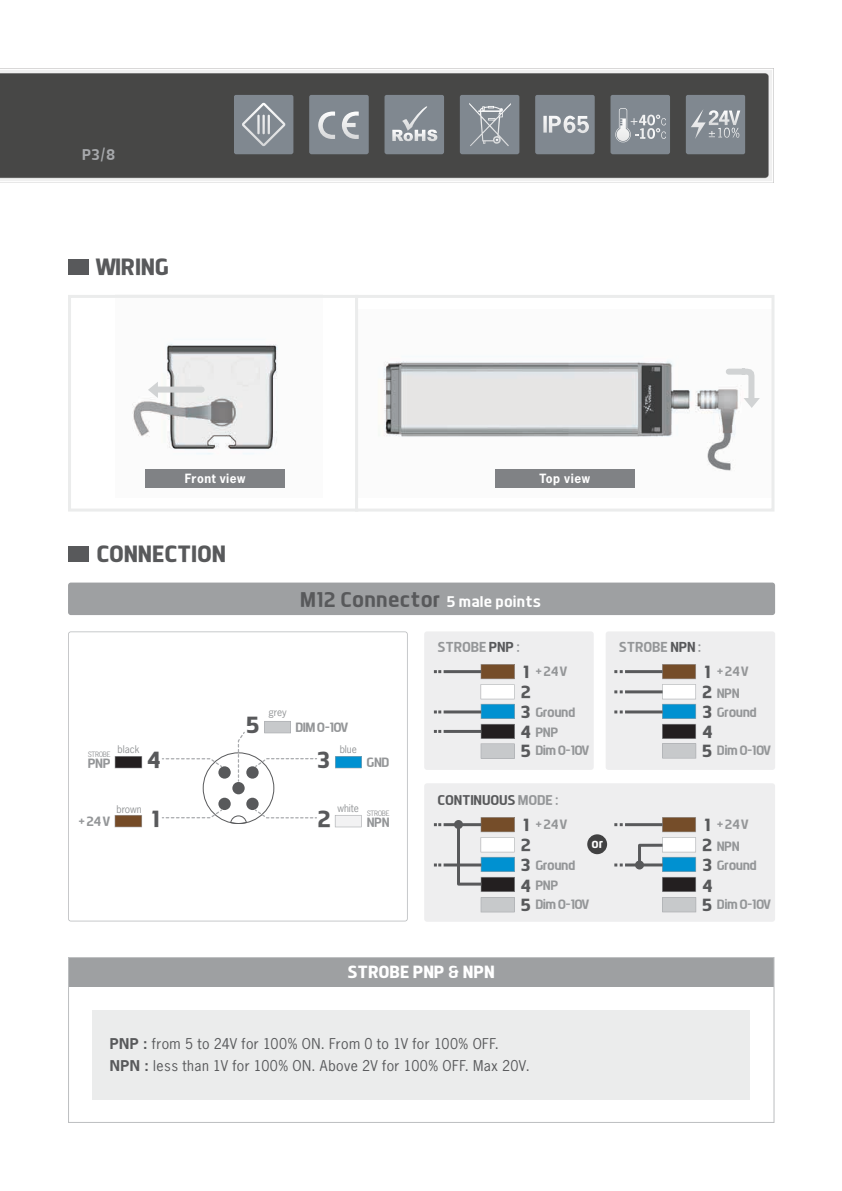
<style>
.page{position:relative;width:842px;height:1191px;background:#fff}
.page>*{position:absolute;margin:0;border:0;box-sizing:border-box;transform-origin:0 0}
.t1{font:700 24px "Dyno";color:#58595b}
.t2{font:700 23.8px "Dyno";color:#58595b}
.t3{font:22px "Dyno";color:#58595b}
.t4{font:700 18px/20.2px "Dyno";color:#58595b;text-align:justify}
.t5{font:700 18px "Dyno";color:#fff}
.t6{font:16px "Dyno";color:#a7a9ac}
.t7{font:14.8px "Dyno";letter-spacing:-.025em;color:#949698}
.t8{font:14.6px "Dyno";letter-spacing:-.025em;color:#58595b}
.t9{font:14px/22px "News Gothic Std";letter-spacing:.03em;color:#58595b}
.t10{font:14px/20px "Dyno";letter-spacing:-.05em;color:#949698}
.t11{font:13.8px "Dyno";letter-spacing:-.05em;color:#949698}
.t12{font:13.2px "Dyno";color:#fff}
.t13{font:700 12px "News Gothic Std";letter-spacing:.04em;color:#fff}
.t14{font:10px "News Gothic Std";color:#949698}
.t15{font:7px "News Gothic Std";letter-spacing:-.05em;color:#949698}
.s1{font-size:16px;color:#fff}
.s2{color:#58595b}
.s3{font-size:14.6px}
.s4{font-weight:700;font-size:18px;color:#58595b}
.s5{color:#949698}
.s6{font-weight:400}
.s7{font-weight:700}
</style>
<div class="page">
<img style="left:0;top:68px;width:774px;height:114px">
<div style="left:234px;top:95px;width:59px;height:59px;background:#808890;border-radius:2px"></div>
<svg style="left:242px;top:103px;width:43px;height:43px"></svg>
<div style="left:309px;top:95px;width:60px;height:59px;background:#808890;border-radius:2px"></div>
<svg style="left:318px;top:111px;width:17px;height:28px"></svg>
<svg style="left:342px;top:111px;width:17px;height:28px"></svg>
<div style="left:384px;top:95px;width:60px;height:59px;background:#808890;border-radius:2px"></div>
<svg style="left:392px;top:106px;width:45px;height:35px"></svg>
<div style="left:460px;top:95px;width:59px;height:59px;background:#808890;border-radius:2px"></div>
<svg style="left:469px;top:103px;width:42px;height:43px"></svg>
<div style="left:535px;top:95px;width:60px;height:59px;background:#808890;border-radius:2px"></div>
<div style="left:610px;top:95px;width:60px;height:59px;background:#808890;border-radius:2px"></div>
<div style="left:686px;top:95px;width:59px;height:59px;background:#808890;border-radius:2px"></div>
<svg style="left:691px;top:110px;width:49px;height:29px"></svg>
<svg style="left:543px;top:116px;width:46px;height:17px"></svg>
<svg style="left:615px;top:108px;width:51px;height:34px"></svg>
<div style="left:68px;top:546px;width:20px;height:16px;background:#58595b"></div>
<div style="left:68px;top:259px;width:20px;height:15px;background:#58595b"></div>
<svg style="left:68px;top:631px;width:340px;height:290px"></svg>
<div style="left:68px;top:582px;width:707px;height:33px;background:#9ea0a2;border-radius:3px"></div>
<div style="left:424px;top:631px;width:170px;height:139px;background:#eeeeef;border-radius:3px"></div>
<div style="left:424px;top:783px;width:351px;height:138px;background:#eeeeef;border-radius:3px"></div>
<svg style="left:481px;top:664px;width:34px;height:94px"></svg>
<hr style="left:444px;top:670px;width:37px;height:3px;background:#58595b">
<hr style="left:444px;top:710px;width:37px;height:3px;background:#58595b">
<hr style="left:444px;top:730px;width:37px;height:3px;background:#58595b">
<svg style="left:434px;top:670px;width:7px;height:3px"></svg>
<svg style="left:434px;top:710px;width:7px;height:3px"></svg>
<svg style="left:434px;top:730px;width:7px;height:3px"></svg>
<div style="left:606px;top:631px;width:169px;height:139px;background:#eeeeef;border-radius:3px"></div>
<hr style="left:625px;top:670px;width:38px;height:3px;background:#58595b">
<hr style="left:625px;top:710px;width:38px;height:3px;background:#58595b">
<hr style="left:625px;top:690px;width:38px;height:3px;background:#58595b">
<svg style="left:614px;top:670px;width:9px;height:3px"></svg>
<svg style="left:614px;top:710px;width:9px;height:3px"></svg>
<svg style="left:614px;top:690px;width:9px;height:3px"></svg>
<hr style="left:444px;top:823px;width:37px;height:3px;background:#58595b">
<hr style="left:444px;top:863px;width:37px;height:3px;background:#58595b">
<svg style="left:434px;top:823px;width:7px;height:3px"></svg>
<svg style="left:434px;top:863px;width:7px;height:3px"></svg>
<hr style="left:625px;top:823px;width:38px;height:3px;background:#58595b">
<hr style="left:625px;top:863px;width:38px;height:3px;background:#58595b">
<svg style="left:614px;top:823px;width:9px;height:3px"></svg>
<svg style="left:614px;top:863px;width:9px;height:3px"></svg>
<div style="left:587px;top:834px;width:20px;height:20px;background:#414142;border-radius:50%"></div>
<div style="left:203px;top:753px;width:71px;height:70px;background:#fff;border-radius:50%"></div>
<svg style="left:230px;top:815px;width:17px;height:9px"></svg>
<div style="left:232px;top:782px;width:13px;height:12px;background:#58595b;border-radius:50%"></div>
<div style="left:246px;top:797px;width:13px;height:13px;background:#58595b;border-radius:50%"></div>
<div style="left:246px;top:766px;width:13px;height:12px;background:#58595b;border-radius:50%"></div>
<div style="left:218px;top:797px;width:13px;height:13px;background:#58595b;border-radius:50%"></div>
<div style="left:218px;top:766px;width:13px;height:12px;background:#58595b;border-radius:50%"></div>
<svg style="left:115px;top:756px;width:27px;height:12px"></svg>
<svg style="left:115px;top:815px;width:27px;height:12px"></svg>
<svg style="left:335px;top:756px;width:27px;height:12px"></svg>
<svg style="left:264px;top:721px;width:27px;height:12px"></svg>
<svg style="left:335px;top:815px;width:27px;height:12px"></svg>
<svg style="left:162px;top:757px;width:61px;height:11px"></svg>
<svg style="left:254px;top:757px;width:63px;height:11px"></svg>
<svg style="left:237px;top:730px;width:9px;height:51px"></svg>
<svg style="left:162px;top:808px;width:61px;height:11px"></svg>
<svg style="left:254px;top:808px;width:62px;height:11px"></svg>
<svg style="left:662px;top:664px;width:34px;height:94px"></svg>
<svg style="left:455px;top:817px;width:60px;height:95px"></svg>
<svg style="left:636px;top:817px;width:60px;height:95px"></svg>
<img style="left:132px;top:343px;width:153px;height:145px">
<div style="left:68px;top:295px;width:290px;height:216px;border:3px solid #ebecec"></div>
<img style="left:384px;top:360px;width:354px;height:128px">
<div style="left:355px;top:295px;width:419px;height:216px;border:3px solid #ebecec"></div>
<div style="left:145px;top:469px;width:140px;height:18px;background:#808285"></div>
<div style="left:495px;top:469px;width:139px;height:18px;background:#808285"></div>
<svg style="left:723px;top:366px;width:37px;height:42px"></svg>
<div style="left:158px;top:386px;width:44px;height:6px;background:#d1d3d4"></div>
<svg style="left:148px;top:382px;width:10px;height:16px"></svg>
<div style="left:68px;top:958px;width:706px;height:28px;background:#9ea0a2"></div>
<div style="left:68px;top:957px;width:706px;height:166px;border:1px solid #bcbec0"></div>
<div style="left:93px;top:1010px;width:657px;height:89px;background:#ebecec"></div>
<p class="t6" style="left:82px;top:144px;width:35px">P3/8</p>
<h1 class="t1" style="left:96px;top:251px;width:74px">WIRING</h1>
<p class="t13" style="left:185px;top:470px;width:62px">Front view</p>
<p class="t13" style="left:539px;top:470px;width:52px">Top view</p>
<h1 class="t1" style="left:96px;top:539px;width:131px">CONNECTION</h1>
<h3 class="t3" style="left:300px;top:586px;width:243px">M12 Connector <span class="s1">5 male points</span></h3>
<p class="t7" style="left:437px;top:637px;width:84px">STROBE <span class="s2">PNP</span> <span class="s3">:</span></p>
<p class="t7" style="left:619px;top:637px;width:84px">STROBE <span class="s2">NPN</span> <span class="s3">:</span></p>
<p class="t14" style="left:117px;top:742px;width:24px">black</p>
<p class="t15" style="left:88px;top:750px;width:24px">STROBE</p>
<p class="t11" style="left:88px;top:755px;width:25px">PNP</p>
<h2 class="t2" style="left:147px;top:745px;width:15px">4</h2>
<p class="t14" style="left:268px;top:706px;width:20px">grey</p>
<h2 class="t2" style="left:246px;top:710px;width:15px">5</h2>
<p class="t11" style="left:295px;top:719px;width:54px">DIM 0-10V</p>
<p class="t14" style="left:340px;top:742px;width:19px">blue</p>
<h2 class="t2" style="left:317px;top:745px;width:14px">3</h2>
<p class="t11" style="left:367px;top:754px;width:25px">GND</p>
<p class="t10" style="left:523px;top:661px;width:46px"><span class="s4">1</span> + 24 V</p>
<p class="t4" style="left:520px;top:681px;width:12px">2<br>3<br>4</p>
<p class="t10" style="left:535px;top:702px;width:42px">Ground<br>PNP</p>
<p class="t10" style="left:521px;top:740px;width:70px"><span class="s4">5</span> Dim 0-10V</p>
<p class="t4" style="left:702px;top:661px;width:12px;text-align:left">1<br>2<br>3<br>4</p>
<p class="t10" style="left:717px;top:660px;width:33px;line-height:21.2px">+ 24 V<br>NPN</p>
<p class="t10" style="left:717px;top:702px;width:42px">Ground</p>
<p class="t10" style="left:702px;top:740px;width:70px"><span class="s4">5</span> Dim 0-10V</p>
<p class="t14" style="left:116px;top:802px;width:27px">brown</p>
<p class="t11" style="left:78px;top:813px;width:33px">+ 24 V</p>
<h2 class="t2" style="left:151px;top:804px;width:10px">1</h2>
<p class="t14" style="left:337px;top:801px;width:23px">white</p>
<h2 class="t2" style="left:317px;top:804px;width:15px">2</h2>
<p class="t15" style="left:367px;top:809px;width:24px">STROBE</p>
<p class="t11" style="left:367px;top:814px;width:25px">NPN</p>
<p class="t8" style="left:437px;top:791px;width:123px">CONTINUOUS <span class="s5">MODE :</span></p>
<p class="t10" style="left:523px;top:814px;width:46px"><span class="s4">1</span> + 24 V</p>
<p class="t4" style="left:520px;top:834px;width:12px">2<br>3<br>4</p>
<p class="t10" style="left:535px;top:855px;width:42px">Ground<br>PNP</p>
<p class="t12" style="left:591px;top:835px;width:14px">or</p>
<p class="t4" style="left:702px;top:814px;width:12px;text-align:left">1<br>2<br>3<br>4</p>
<p class="t10" style="left:717px;top:813px;width:33px;line-height:21.2px">+ 24 V<br>NPN</p>
<p class="t10" style="left:717px;top:855px;width:42px">Ground</p>
<p class="t10" style="left:521px;top:894px;width:70px"><span class="s4">5</span> Dim 0-10V</p>
<p class="t10" style="left:702px;top:894px;width:70px"><span class="s4">5</span> Dim 0-10V</p>
<p class="t5" style="left:347px;top:961px;width:147px">STROBE PNP <span class="s6">&amp;</span> NPN</p>
<p class="t9" style="left:110px;top:1032px;width:421px"><span class="s7">PNP :</span> from 5 to 24V for 100% ON. From 0 to 1V for 100% OFF.<br><span class="s7">NPN :</span> less than 1V for 100% ON. Above 2V for 100% OFF. Max 20V.</p>
</div>
